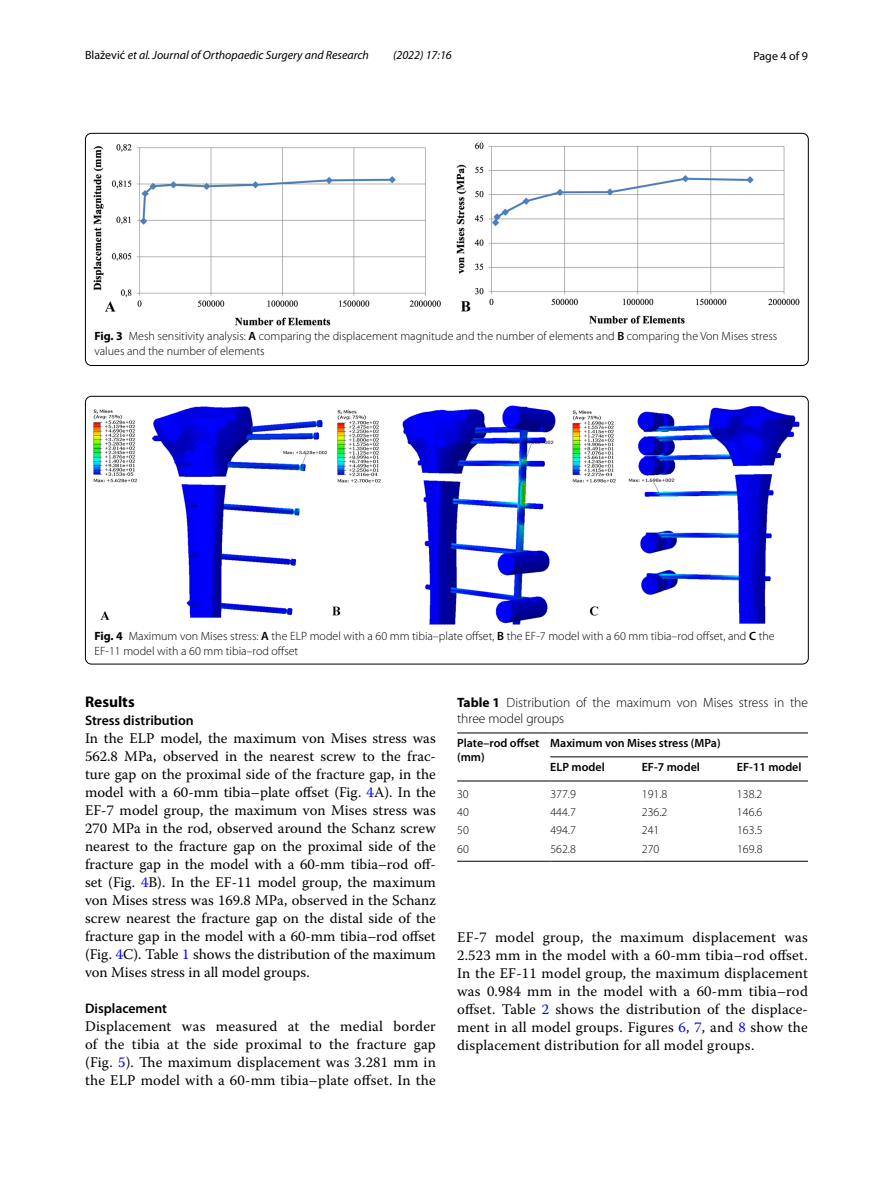
<style>
.page{position:relative;width:893px;height:1187px;background:#fff}
.page>*{position:absolute;margin:0;border:0;box-sizing:border-box;transform-origin:0 0}
.t1{font:700 15.45px "Myriad Pro";color:#000}
.t2{font:14.7px/18px "Warnock Pro";letter-spacing:.015em;color:#000;text-align:justify}
.t3{font:600 13.8px "Myriad Pro";color:#000}
.t4{font:300 13.5px/16.5px "Myriad Pro";color:#000}
.t5{font:300 12px/15px "Myriad Pro";color:#000}
.t6{font:600 12px/13.5px "Myriad Pro";color:#000}
.t7{font:italic 12px "Myriad Pro";color:#000}
.t8{font:12px "Myriad Pro";color:#000}
.s1{font-style:normal}
.s2{font-weight:700}
.s3{font-weight:600}
.s4{color:#00f}
</style>
<div class="page">
<img style="left:94px;top:142px;width:706px;height:183px">
<div style="left:85px;top:133px;width:723px;height:232px;border:1px solid #000;border-radius:6px"></div>
<img style="left:94px;top:405px;width:706px;height:219px">
<div style="left:85px;top:396px;width:723px;height:268px;border:1px solid #000;border-radius:6px"></div>
<hr style="left:457px;top:732px;width:93px;height:1px;background:#000">
<hr style="left:457px;top:780px;width:93px;height:1px;background:#000">
<hr style="left:550px;top:732px;width:92px;height:1px;background:#000">
<hr style="left:642px;top:732px;width:95px;height:1px;background:#000">
<hr style="left:737px;top:732px;width:71px;height:1px;background:#000">
<hr style="left:550px;top:780px;width:92px;height:1px;background:#000">
<hr style="left:642px;top:780px;width:95px;height:1px;background:#000">
<hr style="left:737px;top:780px;width:71px;height:1px;background:#000">
<hr style="left:457px;top:860px;width:93px;height:1px;background:#000">
<hr style="left:550px;top:860px;width:92px;height:1px;background:#000">
<hr style="left:642px;top:860px;width:95px;height:1px;background:#000">
<hr style="left:737px;top:860px;width:71px;height:1px;background:#000">
<hr style="left:550px;top:756px;width:258px;height:1px;background:#000">
<p class="t7" style="left:85px;top:48px;width:285px"><span class="s1">Blažević</span> et al. Journal of Orthopaedic Surgery and Research</p>
<p class="t7" style="left:393px;top:48px;width:60px">(2022) 17:16</p>
<p class="t8" style="left:753px;top:48px;width:56px">Page 4 of 9</p>
<p class="t5" style="left:94px;top:329px;width:684px"><span class="s2">Fig. 3</span> Mesh sensitivity analysis: <span class="s3">A</span> comparing the displacement magnitude and the number of elements and <span class="s3">B</span> comparing the Von Mises stress values and the number of elements</p>
<p class="t5" style="left:94px;top:628px;width:682px"><span class="s2">Fig. 4</span> Maximum von Mises stress: <span class="s3">A</span> the ELP model with a 60 mm tibia–plate offset, <span class="s3">B</span> the EF-7 model with a 60 mm tibia–rod offset, and <span class="s3">C</span> the<br>EF-11 model with a 60 mm tibia–rod offset</p>
<p class="t1" style="left:85px;top:691px;width:51px">Results</p>
<p class="t3" style="left:85px;top:711px;width:110px">Stress distribution</p>
<p class="t2" style="left:85px;top:728px;width:352px">In the ELP model, the maximum von Mises stress was 562.8 MPa, observed in the nearest screw to the frac&shy;ture gap on the proximal side of the fracture gap, in the model with a 60-mm tibia–plate offset (Fig. <span class="s4">4</span>A). In the EF-7 model group, the maximum von Mises stress was 270 MPa in the rod, observed around the Schanz screw nearest to the fracture gap on the proximal side of the fracture gap in the model with a 60-mm tibia–rod off&shy;set (Fig. <span class="s4">4</span>B). In the EF-11 model group, the maximum von Mises stress was 169.8 MPa, observed in the Schanz screw nearest the fracture gap on the distal side of the fracture gap in the model with a 60-mm tibia–rod offset (Fig. <span class="s4">4</span>C). Table <span class="s4">1</span> shows the distribution of the maximum von Mises stress in all model groups.</p>
<p class="t3" style="left:85px;top:999px;width:84px">Displacement</p>
<p class="t2" style="left:85px;top:1016px;width:352px">Displacement was measured at the medial border of the tibia at the side proximal to the fracture gap (Fig. <span class="s4">5</span>). The maximum displacement was 3.281 mm in the ELP model with a 60-mm tibia–plate offset. In the</p>
<p class="t4" style="left:457px;top:694px;width:352px"><span class="s2">Table 1</span> Distribution of the maximum von Mises stress in the three model groups</p>
<p class="t6" style="left:457px;top:736px;width:84px">Plate–rod offset (mm)</p>
<p class="t6" style="left:550px;top:731px;width:172px;line-height:23.9px">Maximum von Mises stress (MPa)<br>ELP model</p>
<p class="t6" style="left:642px;top:760px;width:60px">EF-7 model</p>
<p class="t6" style="left:737px;top:760px;width:66px">EF-11 model</p>
<p class="t5" style="left:457px;top:786px;width:13px">30</p>
<p class="t5" style="left:550px;top:786px;width:27px">377.9</p>
<p class="t5" style="left:642px;top:786px;width:27px">191.8</p>
<p class="t5" style="left:737px;top:786px;width:27px">138.2</p>
<p class="t5" style="left:457px;top:805px;width:13px">40</p>
<p class="t5" style="left:550px;top:805px;width:27px">444.7</p>
<p class="t5" style="left:642px;top:805px;width:27px">236.2</p>
<p class="t5" style="left:737px;top:805px;width:27px">146.6</p>
<p class="t5" style="left:457px;top:823px;width:13px">50</p>
<p class="t5" style="left:550px;top:823px;width:27px">494.7</p>
<p class="t5" style="left:642px;top:823px;width:19px">241</p>
<p class="t5" style="left:737px;top:823px;width:27px">163.5</p>
<p class="t5" style="left:457px;top:841px;width:13px">60</p>
<p class="t5" style="left:550px;top:841px;width:27px">562.8</p>
<p class="t5" style="left:642px;top:841px;width:19px">270</p>
<p class="t5" style="left:737px;top:841px;width:27px">169.8</p>
<p class="t2" style="left:457px;top:928px;width:352px">EF-7 model group, the maximum displacement was 2.523 mm in the model with a 60-mm tibia–rod offset.<br>In the EF-11 model group, the maximum displacement was 0.984 mm in the model with a 60-mm tibia–rod offset. Table <span class="s4">2</span> shows the distribution of the displace&shy;ment in all model groups. Figures <span class="s4">6</span>, <span class="s4">7</span>, and <span class="s4">8</span> show the displacement distribution for all model groups.</p>
</div>
